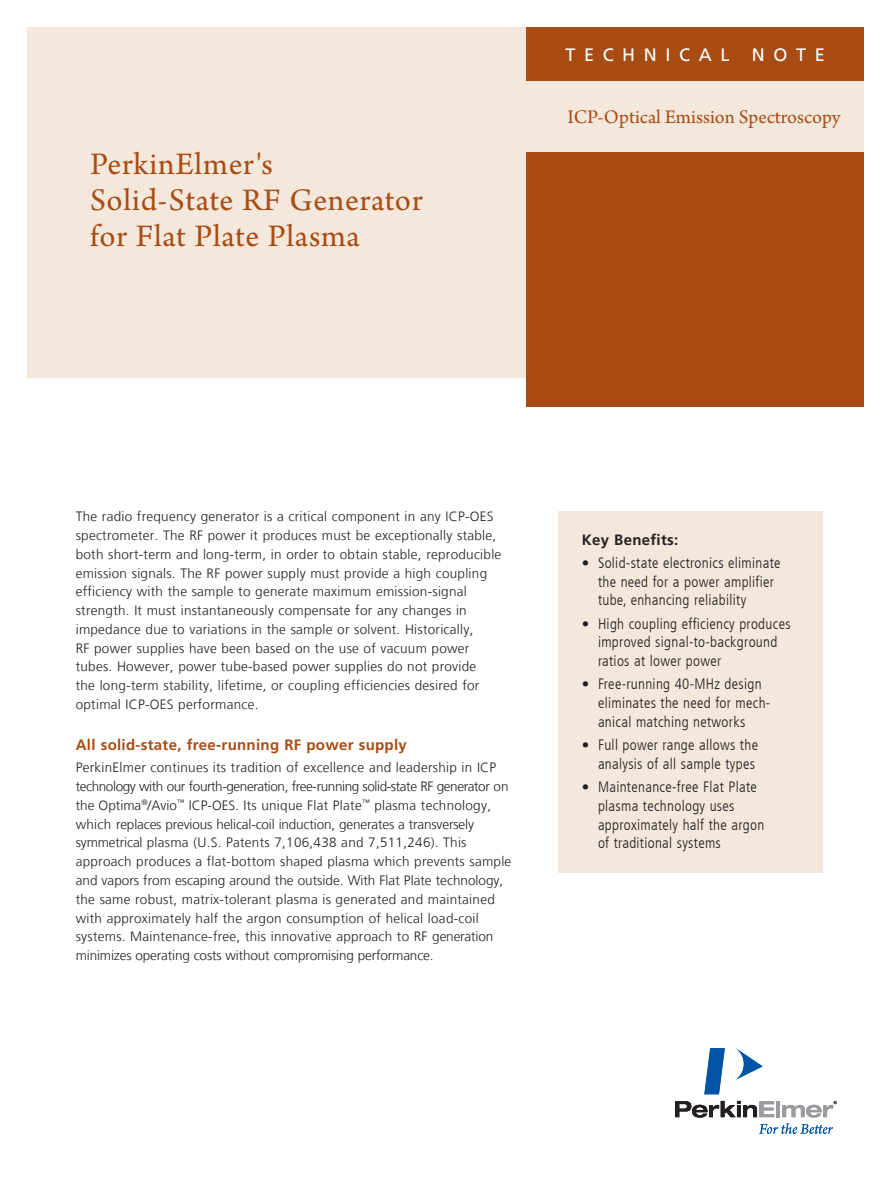
<style>
.page{position:relative;width:891px;height:1188px;background:#fff}
.page>*{position:absolute;margin:0;border:0;box-sizing:border-box;transform-origin:0 0}
.Intro_Head{font:33px/36px "Arno Pro";letter-spacing:.02em;color:#a84c13}
.Product_header_panto{font:20.25px "Arno Pro";color:#a84c13}
.t1{font:18px "Frutiger LT Com";letter-spacing:.48em;color:#fff}
.Bulleted_Copy_White{font:300 condensed 15px/18.8px "Frutiger LT Com";letter-spacing:.02em;color:#231f20}
.Paragraph_Head{font:700 15px "Frutiger LT Com";letter-spacing:.02em;color:#a84c13}
.Paragraph_Head_White{font:700 15px "Frutiger LT Com";letter-spacing:.02em;color:#231f20}
.Body_Frutiger{font:300 13.5px/18.8px "Frutiger LT Com";letter-spacing:.02em;color:#231f20}
</style>
<div class="page">
<div style="left:559px;top:511px;width:264px;height:362px;background:#f4e7db"></div>
<svg style="left:736px;top:1048px;width:27px;height:32px"></svg>
<svg style="left:704px;top:1048px;width:21px;height:46px"></svg>
<svg style="left:675px;top:1101px;width:162px;height:33px"></svg>
<div style="left:27px;top:27px;width:837px;height:351px;background:#f4e7db"></div>
<div style="left:526px;top:27px;width:338px;height:54px;background:#a84c13"></div>
<div style="left:527px;top:152px;width:337px;height:255px;background:#a84c13"></div>
<p class="Intro_Head" style="left:90px;top:148px;width:334px">PerkinElmer's<br>Solid-State RF Generator for Flat Plate Plasma</p>
<p class="t1" style="left:565px;top:44px;width:261px">TECHNICAL NOTE</p>
<p class="Product_header_panto" style="left:567px;top:105px;width:275px">ICP-Optical Emission Spectroscopy</p>
<p class="Body_Frutiger" style="left:76px;top:507px;width:427px">The radio frequency generator is a critical component in any ICP-OES spectrometer. The RF power it produces must be exceptionally stable, both short-term and long-term, in order to obtain stable, reproducible emission signals. The RF power supply must provide a high coupling efficiency with the sample to generate maximum emission-signal strength. It must instantaneously compensate for any changes in impedance due to variations in the sample or solvent. Historically,<br>RF power supplies have been based on the use of vacuum power tubes. However, power tube-based power supplies do not provide<br>the long-term stability, lifetime, or coupling efficiencies desired for optimal ICP-OES performance.</p>
<p class="Paragraph_Head" style="left:76px;top:736px;width:333px">All solid-state, free-running RF power supply</p>
<p class="Body_Frutiger" style="left:76px;top:759px;width:437px">PerkinElmer continues its tradition of excellence and leadership in ICP technology with our fourth-generation, free-running solid-state RF generator on the Optima<sup>®</sup>/Avio<sup>™</sup> ICP-OES. Its unique Flat Plate<sup>™</sup> plasma technology, which replaces previous helical-coil induction, generates a transversely symmetrical plasma (U.S. Patents 7,106,438 and 7,511,246). This approach produces a flat-bottom shaped plasma which prevents sample and vapors from escaping around the outside. With Flat Plate technology, the same robust, matrix-tolerant plasma is generated and maintained with approximately half the argon consumption of helical load-coil systems. Maintenance-free, this innovative approach to RF generation minimizes operating costs without compromising performance.</p>
<p class="Paragraph_Head_White" style="left:582px;top:531px;width:98px">Key Benefits:</p>
<p class="Bulleted_Copy_White" style="left:598px;top:553px;width:184px;text-indent:-16px">• Solid-state electronics eliminate the need for a power amplifier tube, enhancing reliability</p>
<p class="Bulleted_Copy_White" style="left:598px;top:614px;width:194px;text-indent:-16px">• High coupling efficiency produces improved signal-to-background ratios at lower power</p>
<p class="Bulleted_Copy_White" style="left:598px;top:675px;width:174px;text-indent:-16px">• Free-running 40-MHz design eliminates the need for mech&shy;anical matching networks</p>
<p class="Bulleted_Copy_White" style="left:582px;top:736px;width:178px;text-align:right">• Full power range allows the analysis of all sample types</p>
<p class="Bulleted_Copy_White" style="left:598px;top:778px;width:168px;text-indent:-16px">• Maintenance-free Flat Plate plasma technology uses approximately half the argon of traditional systems</p>
</div>
